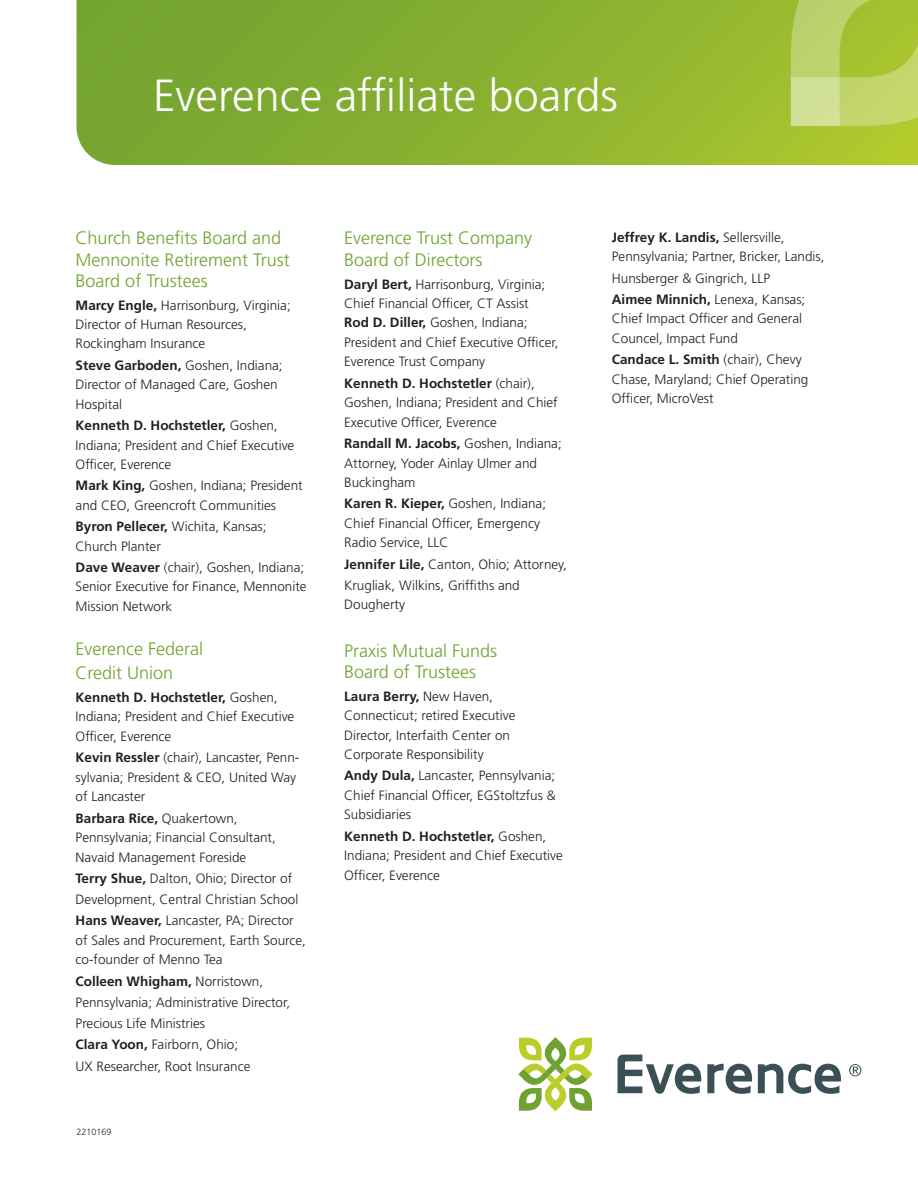
<style>
.page{position:relative;width:918px;height:1188px;background:#fff}
.page>*{position:absolute;margin:0;border:0;box-sizing:border-box;transform-origin:0 0}
.t1{font:300 45px "Frutiger LT Std";color:#fff}
.t2{font:300 18px/21px "Frutiger LT Std";color:#70a231}
.t3{font:300 13.5px/19.5px "Frutiger LT Std";color:#231f20}
.t4{font:300 9px "Frutiger LT Std";color:#231f20}
.s1{font-weight:700}
</style>
<div class="page">
<svg style="left:76px;top:0;width:842px;height:165px;background:#89b031"></svg>
<svg style="left:791px;top:0;width:127px;height:126px;background:#b9cf5d"></svg>
<svg style="left:758px;top:1064px;width:83px;height:30px"></svg>
<svg style="left:707px;top:1064px;width:45px;height:30px"></svg>
<svg style="left:618px;top:1055px;width:83px;height:39px"></svg>
<svg style="left:518px;top:1037px;width:75px;height:74px"></svg>
<svg style="left:849px;top:1064px;width:12px;height:12px"></svg>
<h1 class="t1" style="left:153px;top:70px;width:467px">Everence affiliate boards</h1>
<h2 class="t2" style="left:76px;top:228px;width:216px">Church Benefits Board and<br>Mennonite Retirement Trust<br>Board of Trustees</h2>
<p class="t3" style="left:76px;top:295px;width:217px"><span class="s1">Marcy Engle,</span> Harrisonburg, Virginia;<br>Director of Human Resources,<br>Rockingham Insurance</p>
<p class="t3" style="left:76px;top:356px;width:209px"><span class="s1">Steve Garboden,</span> Goshen, Indiana;<br>Director of Managed Care, Goshen<br>Hospital</p>
<p class="t3" style="left:76px;top:416px;width:220px"><span class="s1">Kenneth D. Hochstetler,</span> Goshen,<br>Indiana; President and Chief Executive<br>Officer, Everence</p>
<p class="t3" style="left:76px;top:476px;width:229px"><span class="s1">Mark King,</span> Goshen, Indiana; President and CEO, Greencroft Communities</p>
<p class="t3" style="left:76px;top:517px;width:192px"><span class="s1">Byron Pellecer,</span> Wichita, Kansas;<br>Church Planter</p>
<p class="t3" style="left:76px;top:558px;width:233px"><span class="s1">Dave Weaver</span> (chair), Goshen, Indiana;<br>Senior Executive for Finance, Mennonite<br>Mission Network</p>
<h2 class="t2" style="left:76px;top:637px;width:129px;line-height:24px">Everence Federal<br>Credit Union</h2>
<p class="t3" style="left:76px;top:688px;width:220px"><span class="s1">Kenneth D. Hochstetler,</span> Goshen,<br>Indiana; President and Chief Executive<br>Officer, Everence</p>
<p class="t3" style="left:76px;top:748px;width:225px"><span class="s1">Kevin Ressler</span> (chair), Lancaster, Penn&shy;sylvania; President &amp; CEO, United Way of Lancaster</p>
<p class="t3" style="left:76px;top:808px;width:202px"><span class="s1">Barbara Rice,</span> Quakertown,<br>Pennsylvania; Financial Consultant,<br>Navaid Management Foreside</p>
<p class="t3" style="left:76px;top:868px;width:224px;line-height:21.3px"><span class="s1">Terry Shue,</span> Dalton, Ohio; Director of<br>Development, Central Christian School<br><span class="s1">Hans Weaver,</span> Lancaster, PA; Director</p>
<p class="t3" style="left:76px;top:931px;width:232px">of Sales and Procurement, Earth Source, co-founder of Menno Tea</p>
<p class="t3" style="left:76px;top:970px;width:216px;line-height:21.3px"><span class="s1">Colleen Whigham,</span> Norristown,<br>Pennsylvania; Administrative Director,<br>Precious Life Ministries<br><span class="s1">Clara Yoon,</span> Fairborn, Ohio;<br>UX Researcher, Root Insurance</p>
<p class="t4" style="left:76px;top:1126px;width:37px">2210169</p>
<h2 class="t2" style="left:344px;top:228px;width:190px">Everence Trust Company<br>Board of Directors</h2>
<p class="t3" style="left:344px;top:274px;width:216px"><span class="s1">Daryl Bert,</span> Harrisonburg, Virginia; Chief Financial Officer, CT Assist<br><span class="s1">Rod D. Diller,</span> Goshen, Indiana; President and Chief Executive Officer, Everence Trust Company</p>
<p class="t3" style="left:344px;top:374px;width:215px"><span class="s1">Kenneth D. Hochstetler</span> (chair),<br>Goshen, Indiana; President and Chief<br>Executive Officer, Everence</p>
<p class="t3" style="left:344px;top:434px;width:219px"><span class="s1">Randall M. Jacobs,</span> Goshen, Indiana;<br>Attorney, Yoder Ainlay Ulmer and<br>Buckingham</p>
<p class="t3" style="left:344px;top:494px;width:203px"><span class="s1">Karen R. Kieper,</span> Goshen, Indiana;<br>Chief Financial Officer, Emergency<br>Radio Service, LLC</p>
<p class="t3" style="left:344px;top:553px;width:224px;line-height:21.3px"><span class="s1">Jennifer Lile,</span> Canton, Ohio; Attorney,<br>Krugliak, Wilkins, Griffiths and</p>
<p class="t3" style="left:344px;top:595px;width:62px">Dougherty</p>
<h2 class="t2" style="left:344px;top:640px;width:155px">Praxis Mutual Funds<br>Board of Trustees</h2>
<p class="t3" style="left:344px;top:687px;width:173px"><span class="s1">Laura Berry,</span> New Haven,<br>Connecticut; retired Executive<br>Director, Interfaith Center on<br>Corporate Responsibility</p>
<p class="t3" style="left:344px;top:766px;width:213px;text-align:justify"><span class="s1">Andy Dula,</span> Lancaster, Pennsylvania; Chief Financial Officer, EGStoltzfus &amp; Subsidiaries</p>
<p class="t3" style="left:344px;top:827px;width:220px"><span class="s1">Kenneth D. Hochstetler,</span> Goshen,<br>Indiana; President and Chief Executive<br>Officer, Everence</p>
<p class="t3" style="left:612px;top:228px;width:214px"><span class="s1">Jeffrey K. Landis,</span> Sellersville,<br>Pennsylvania; Partner, Bricker, Landis,</p>
<p class="t3" style="left:612px;top:268px;width:195px;line-height:21.3px">Hunsberger &amp; Gingrich, LLP<br><span class="s1">Aimee Minnich,</span> Lenexa, Kansas;</p>
<p class="t3" style="left:612px;top:309px;width:192px">Chief Impact Officer and General<br>Councel, Impact Fund</p>
<p class="t3" style="left:612px;top:350px;width:198px"><span class="s1">Candace L. Smith</span> (chair), Chevy<br>Chase, Maryland; Chief Operating<br>Officer, MicroVest</p>
</div>
